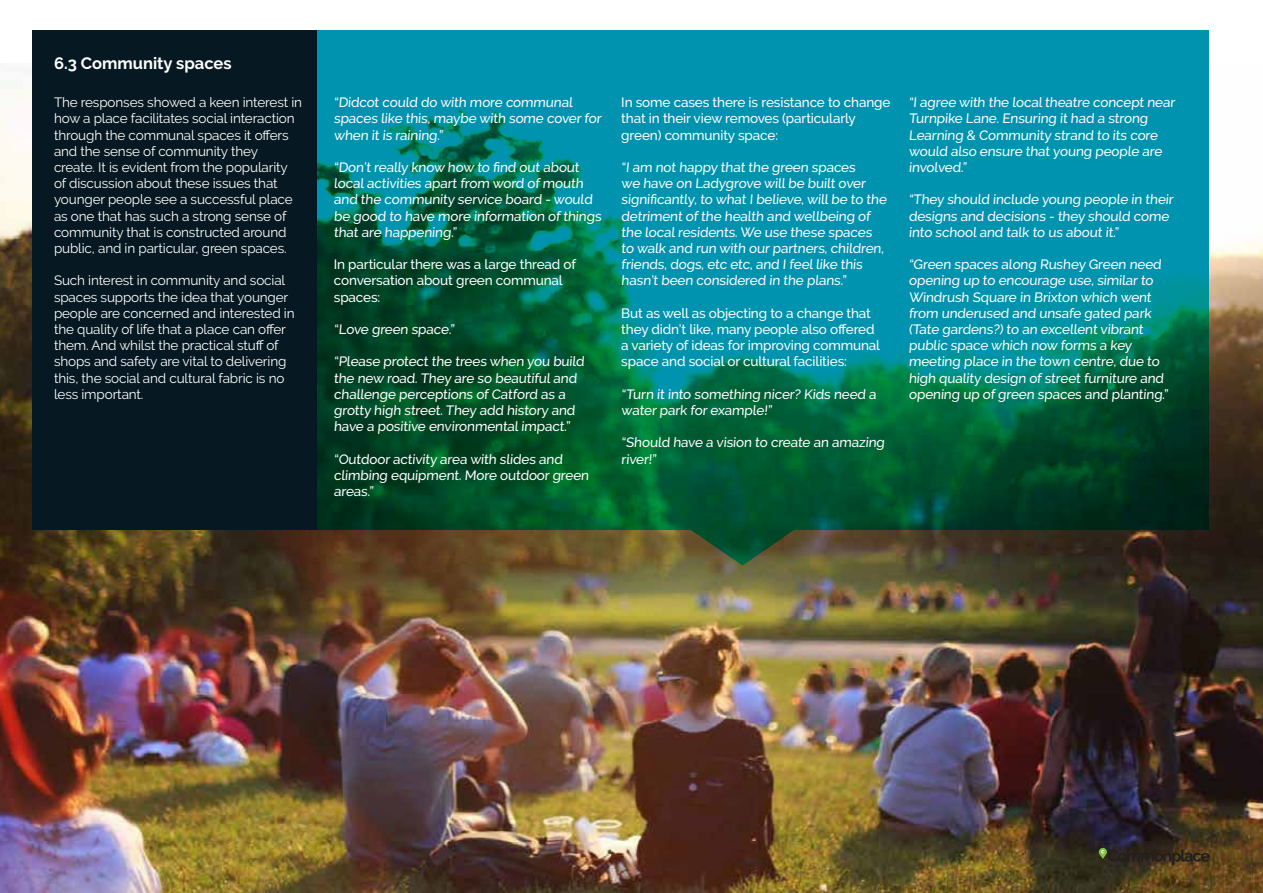
<style>
.page{position:relative;width:1263px;height:893px;background:#fff}
.page>*{position:absolute;margin:0;border:0;box-sizing:border-box;transform-origin:0 0}
.t1{font:700 16.5px "Raleway";color:#fff}
.t2{font:500 13.5px/16.2px "Raleway";letter-spacing:-.01em;color:#fff}
.t3{font:13.5px/16.2px "Raleway";letter-spacing:-.01em;color:#fff}
</style>
<div class="page">
<img style="left:0;top:68px;width:1263px;height:825px">
<div style="left:32px;top:30px;width:285px;height:500px;background:#061922"></div>
<svg style="left:317px;top:30px;width:892px;height:500px;background:#007674"></svg>
<svg style="left:1099px;top:848px;width:111px;height:17px;background:#3a301f"></svg>
<svg style="left:668px;top:514px;width:148px;height:52px;background:#315531"></svg>
<p class="t1" style="left:54px;top:54px;width:179px">6.3 Community spaces</p>
<p class="t3" style="left:54px;top:94px;width:250px">The responses showed a keen interest in how a place facilitates social interaction through the communal spaces it offers and the sense of community they create. It is evident from the popularity of discussion about these issues that younger people see a successful place as one that has such a strong sense of community that is constructed around public, and in particular, green spaces.</p>
<p class="t3" style="left:54px;top:273px;width:242px">Such interest in community and social spaces supports the idea that younger people are concerned and interested in the quality of life that a place can offer them. And whilst the practical stuff of shops and safety are vital to delivering this, the social and cultural fabric is no less important.</p>
<p class="t2" style="left:334px;top:94px;width:270px">“Didcot could do with more communal spaces like this, maybe with some cover for when it is raining.”</p>
<p class="t2" style="left:334px;top:159px;width:270px">“Don’t really know how to find out about local activities apart from word of mouth and the community service board - would be good to have more information of things that are happening.”</p>
<p class="t2" style="left:334px;top:256px;width:244px">In particular there was a large thread of conversation about green communal spaces:</p>
<p class="t2" style="left:334px;top:321px;width:124px">“Love green space.”</p>
<p class="t2" style="left:334px;top:354px;width:253px">“Please protect the trees when you build the new road. They are so beautiful and challenge perceptions of Catford as a grotty high street. They add history and have a positive environmental impact.”</p>
<p class="t2" style="left:334px;top:451px;width:258px">“Outdoor activity area with slides and climbing equipment. More outdoor green areas.”</p>
<p class="t2" style="left:621px;top:94px;width:271px">In some cases there is resistance to change that in their view removes (particularly green) community space:</p>
<p class="t2" style="left:621px;top:159px;width:268px">“I am not happy that the green spaces<br>we have on Ladygrove will be built over significantly, to what I believe, will be to the detriment of the health and wellbeing of the local residents. We use these spaces to walk and run with our partners, children, friends, dogs, etc etc, and I feel like this hasn’t been considered in the plans.”</p>
<p class="t2" style="left:621px;top:305px;width:260px">But as well as objecting to a change that they didn’t like, many people also offered a variety of ideas for improving communal space and social or cultural facilities:</p>
<p class="t2" style="left:621px;top:386px;width:258px">“Turn it into something nicer? Kids need a water park for example!”</p>
<p class="t2" style="left:621px;top:435px;width:266px">“Should have a vision to create an amazing river!”</p>
<p class="t2" style="left:909px;top:94px;width:269px">“I agree with the local theatre concept near Turnpike Lane. Ensuring it had a strong Learning &amp; Community strand to its core would also ensure that young people are involved.”</p>
<p class="t2" style="left:909px;top:192px;width:268px">“They should include young people in their designs and decisions - they should come into school and talk to us about it.”</p>
<p class="t2" style="left:909px;top:256px;width:262px">“Green spaces along Rushey Green need opening up to encourage use, similar to Windrush Square in Brixton which went from underused and unsafe gated park (Tate gardens?) to an excellent vibrant public space which now forms a key meeting place in the town centre, due to high quality design of street furniture and opening up of green spaces and planting.”</p>
</div>
